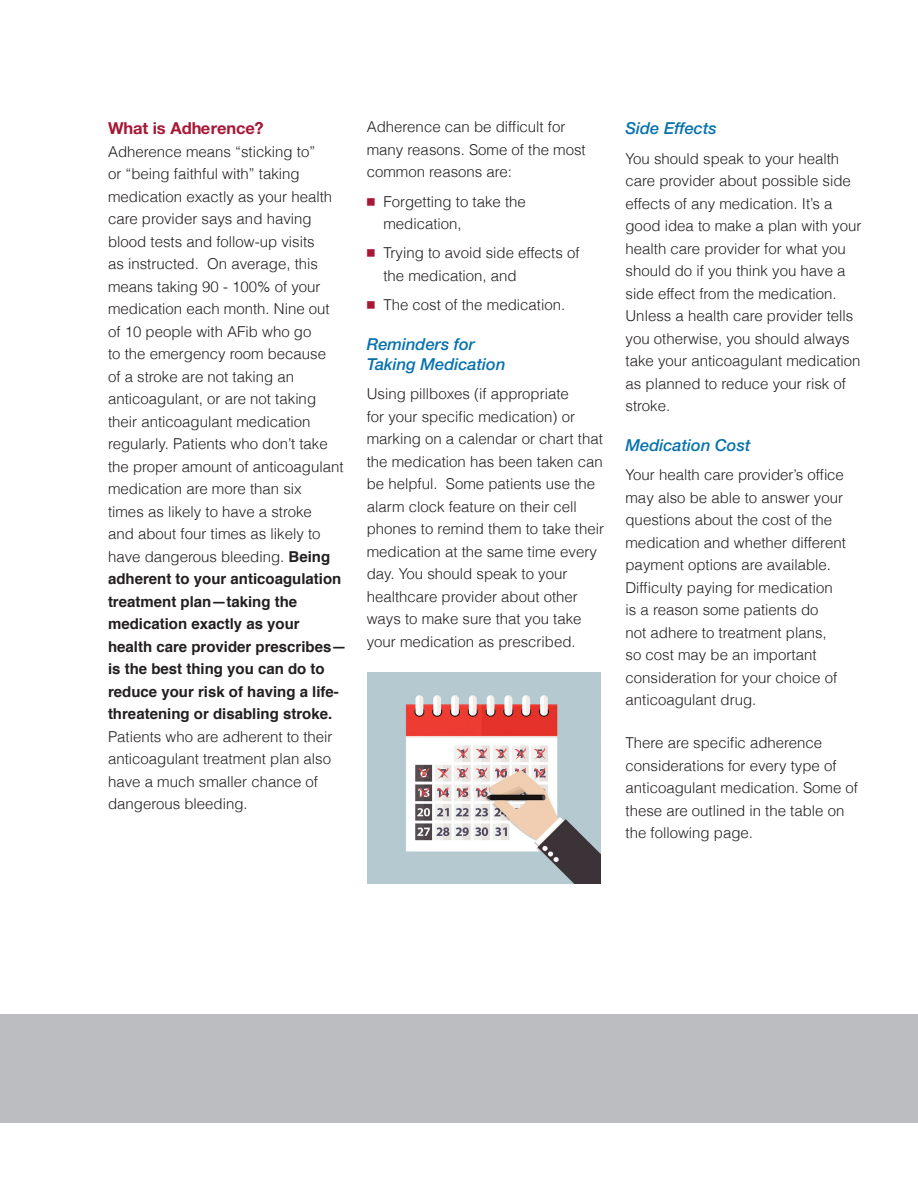
<style>
.page{position:relative;width:918px;height:1188px;background:#fff}
.page>*{position:absolute;margin:0;border:0;box-sizing:border-box;transform-origin:0 0}
.t1{font:italic 500 16.5px/19.8px "Helvetica Neue";color:#0772ad}
.Red_bolded_subheads{font:700 16.5px "Helvetica Neue";color:#a61836}
.Main_Body{font:300 15px/22.5px "Helvetica";color:#231f20}
.s1{font-weight:700}
.s2{font-family:"Universal Newswith Comm Pi";font-weight:400;color:#a61836}
</style>
<div class="page">
<div style="left:0;top:1014px;width:918px;height:109px;background:#bcbdc0"></div>
<img style="left:367px;top:673px;width:233px;height:210px">
<p class="Red_bolded_subheads" style="left:108px;top:118px;width:157px">What is Adherence?</p>
<p class="Main_Body" style="left:108px;top:140px;width:240px">Adherence means “sticking to”<br>or “being faithful with” taking medication exactly as your health care provider says and having blood tests and follow-up visits<br>as instructed. On average, this means taking 90 - 100% of your medication each month. Nine out<br>of 10 people with AFib who go<br>to the emergency room because<br>of a stroke are not taking an anticoagulant, or are not taking their anticoagulant medication regularly. Patients who don’t take the proper amount of anticoagulant medication are more than six<br>times as likely to have a stroke<br>and about four times as likely to have dangerous bleeding. <span class="s1">Being adherent to your anticoagulation treatment plan—taking the medication exactly as your health care provider prescribes— is the best thing you can do to reduce your risk of having a life&shy;threatening or disabling stroke.<br></span>Patients who are adherent to their anticoagulant treatment plan also have a much smaller chance of dangerous bleeding.</p>
<p class="Main_Body" style="left:367px;top:115px;width:220px">Adherence can be difficult for many reasons. Some of the most common reasons are:</p>
<p class="Main_Body" style="left:383px;top:189px;width:144px;text-indent:-17px"><span class="s2">n</span> Forgetting to take the medication,</p>
<p class="Main_Body" style="left:383px;top:241px;width:198px;text-indent:-17px"><span class="s2">n</span> Trying to avoid side effects of the medication, and</p>
<p class="Main_Body" style="left:367px;top:293px;width:200px"><span class="s2">n</span> The cost of the medication.</p>
<p class="t1" style="left:367px;top:334px;width:140px">Reminders for<br>Taking Medication</p>
<p class="Main_Body" style="left:367px;top:382px;width:239px">Using pillboxes (if appropriate<br>for your specific medication) or marking on a calendar or chart that the medication has been taken can be helpful. Some patients use the alarm clock feature on their cell phones to remind them to take their medication at the same time every day. You should speak to your healthcare provider about other ways to make sure that you take your medication as prescribed.</p>
<p class="t1" style="left:626px;top:118px;width:93px">Side Effects</p>
<p class="Main_Body" style="left:626px;top:146px;width:237px">You should speak to your health care provider about possible side effects of any medication. It’s a good idea to make a plan with your health care provider for what you should do if you think you have a side effect from the medication.<br>Unless a health care provider tells you otherwise, you should always take your anticoagulant medication as planned to reduce your risk of stroke.</p>
<p class="t1" style="left:626px;top:435px;width:127px">Medication Cost</p>
<p class="Main_Body" style="left:626px;top:463px;width:222px">Your health care provider’s office may also be able to answer your questions about the cost of the medication and whether different payment options are available.<br>Difficulty paying for medication is a reason some patients do<br>not adhere to treatment plans, so cost may be an important consideration for your choice of anticoagulant drug.</p>
<p class="Main_Body" style="left:626px;top:731px;width:234px">There are specific adherence considerations for every type of anticoagulant medication. Some of these are outlined in the table on the following page.</p>
</div>
